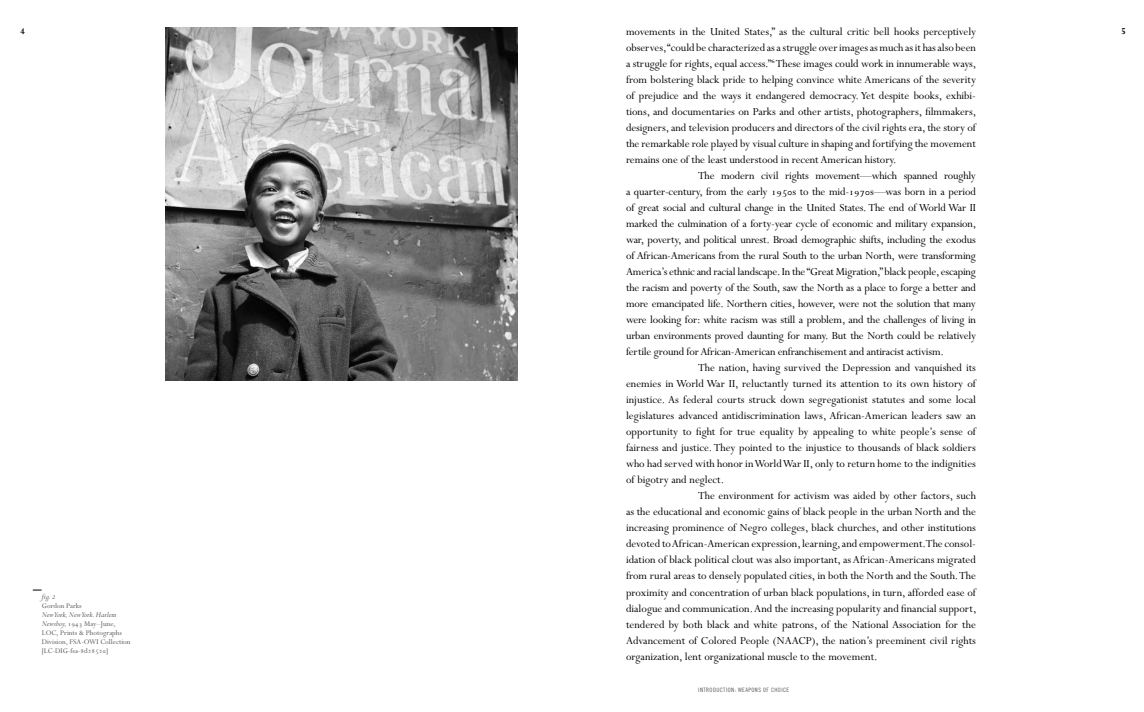
<style>
.page{position:relative;width:1144px;height:712px;background:#fff}
.page>*{position:absolute;margin:0;border:0;box-sizing:border-box;transform-origin:0 0}
.t1{font:12px "Perpetua";letter-spacing:-.005em;color:#000}
.t2{font:700 10px "Perpetua";color:#000}
.t3{font:italic 8.5px "Perpetua";color:#58595b}
.t4{font:8px/9px "Perpetua";color:#58595b}
.t5{font:6px "Trade Gothic Cond Eighteen";letter-spacing:.07em;color:#58595b}
.s1{font-family:"M Perpetua Expert"}
.s2{font-style:italic;font-size:8.5px}
</style>
<div class="page">
<img style="left:165px;top:28px;width:353px;height:353px">
<p class="t2" style="left:21px;top:26px;width:6px">4</p>
<p class="t3" style="left:42px;top:592px;width:16px">fig. <span class="s1">2</span></p>
<p class="t4" style="left:42px;top:601px;width:41px">Gordon Parks</p>
<p class="t3" style="left:42px;top:610px;width:76px">New York, New York. Harlem</p>
<p class="t4" style="left:42px;top:619px;width:90px"><span class="s2">Newsboy,</span> <span class="s1">1943</span> May–June,<br>LOC, Prints &amp; Photographs<br>Division, FSA-OWI Collection [LC-DIG-fsa-<span class="s1">8</span>d<span class="s1">28520</span>]</p>
<p class="t1" style="left:626px;top:26px;width:351px">movements in the United States,” as the cultural critic bell hooks perceptively</p>
<p class="t2" style="left:1121px;top:26px;width:6px">5</p>
<p class="t1" style="left:626px;top:42px;width:351px">observes, “could be characterized as a struggle over images as much as it has also been</p>
<p class="t1" style="left:626px;top:58px;width:352px">a struggle for rights, equal access.”<sup>6</sup> These images could work in innumerable ways,</p>
<p class="t1" style="left:626px;top:74px;width:351px">from bolstering black pride to helping convince white Americans of the severity</p>
<p class="t1" style="left:626px;top:90px;width:351px">of prejudice and the ways it endangered democracy. Yet despite books, exhibi-</p>
<p class="t1" style="left:626px;top:106px;width:352px">tions, and documentaries on Parks and other artists, photographers, filmmakers,</p>
<p class="t1" style="left:626px;top:122px;width:351px">designers, and television producers and directors of the civil rights era, the story of</p>
<p class="t1" style="left:626px;top:138px;width:351px">the remarkable role played by visual culture in shaping and fortifying the movement</p>
<p class="t1" style="left:626px;top:154px;width:272px">remains one of the least understood in recent American history.</p>
<p class="t1" style="left:698px;top:170px;width:279px">The modern civil rights movement—which spanned roughly</p>
<p class="t1" style="left:626px;top:186px;width:351px">a quarter-century, from the early <span class="s1">1950</span>s to the mid-<span class="s1">1970</span>s—was born in a period</p>
<p class="t1" style="left:626px;top:202px;width:351px">of great social and cultural change in the United States. The end of World War II</p>
<p class="t1" style="left:626px;top:218px;width:352px">marked the culmination of a forty-year cycle of economic and military expansion,</p>
<p class="t1" style="left:626px;top:234px;width:351px">war, poverty, and political unrest. Broad demographic shifts, including the exodus</p>
<p class="t1" style="left:626px;top:250px;width:351px">of African-Americans from the rural South to the urban North, were transforming</p>
<p class="t1" style="left:626px;top:266px;width:351px">America’s ethnic and racial landscape. In the “Great Migration,” black people, escaping</p>
<p class="t1" style="left:626px;top:282px;width:351px">the racism and poverty of the South, saw the North as a place to forge a better and</p>
<p class="t1" style="left:626px;top:298px;width:351px">more emancipated life. Northern cities, however, were not the solution that many</p>
<p class="t1" style="left:626px;top:314px;width:351px">were looking for: white racism was still a problem, and the challenges of living in</p>
<p class="t1" style="left:626px;top:330px;width:351px">urban environments proved daunting for many. But the North could be relatively</p>
<p class="t1" style="left:626px;top:346px;width:319px">fertile ground for African-American enfranchisement and antiracist activism.</p>
<p class="t1" style="left:698px;top:362px;width:279px">The nation, having survived the Depression and vanquished its</p>
<p class="t1" style="left:626px;top:378px;width:351px">enemies in World War II, reluctantly turned its attention to its own history of</p>
<p class="t1" style="left:626px;top:394px;width:351px">injustice. As federal courts struck down segregationist statutes and some local</p>
<p class="t1" style="left:626px;top:410px;width:351px">legislatures advanced antidiscrimination laws, African-American leaders saw an</p>
<p class="t1" style="left:626px;top:426px;width:351px">opportunity to fight for true equality by appealing to white people’s sense of</p>
<p class="t1" style="left:626px;top:442px;width:351px">fairness and justice. They pointed to the injustice to thousands of black soldiers</p>
<p class="t1" style="left:626px;top:458px;width:351px">who had served with honor in World War II, only to return home to the indignities</p>
<p class="t1" style="left:626px;top:474px;width:100px">of bigotry and neglect.</p>
<p class="t1" style="left:698px;top:490px;width:279px">The environment for activism was aided by other factors, such</p>
<p class="t1" style="left:626px;top:506px;width:351px">as the educational and economic gains of black people in the urban North and the</p>
<p class="t1" style="left:626px;top:522px;width:351px">increasing prominence of Negro colleges, black churches, and other institutions</p>
<p class="t1" style="left:626px;top:538px;width:351px">devoted to African-American expression, learning, and empowerment. The consol-</p>
<p class="t1" style="left:626px;top:554px;width:351px">idation of black political clout was also important, as African-Americans migrated</p>
<p class="t1" style="left:626px;top:570px;width:351px">from rural areas to densely populated cities, in both the North and the South. The</p>
<p class="t1" style="left:626px;top:585px;width:351px">proximity and concentration of urban black populations, in turn, afforded ease of</p>
<p class="t1" style="left:626px;top:601px;width:352px">dialogue and communication. And the increasing popularity and financial support,</p>
<p class="t1" style="left:626px;top:617px;width:351px">tendered by both black and white patrons, of the National Association for the</p>
<p class="t1" style="left:626px;top:633px;width:351px">Advancement of Colored People (NAACP), the nation’s preeminent civil rights</p>
<p class="t1" style="left:626px;top:649px;width:253px">organization, lent organizational muscle to the movement.</p>
<p class="t5" style="left:698px;top:686px;width:92px">INTRODUCTION: WEAPONS OF CHOICE</p>
</div>
